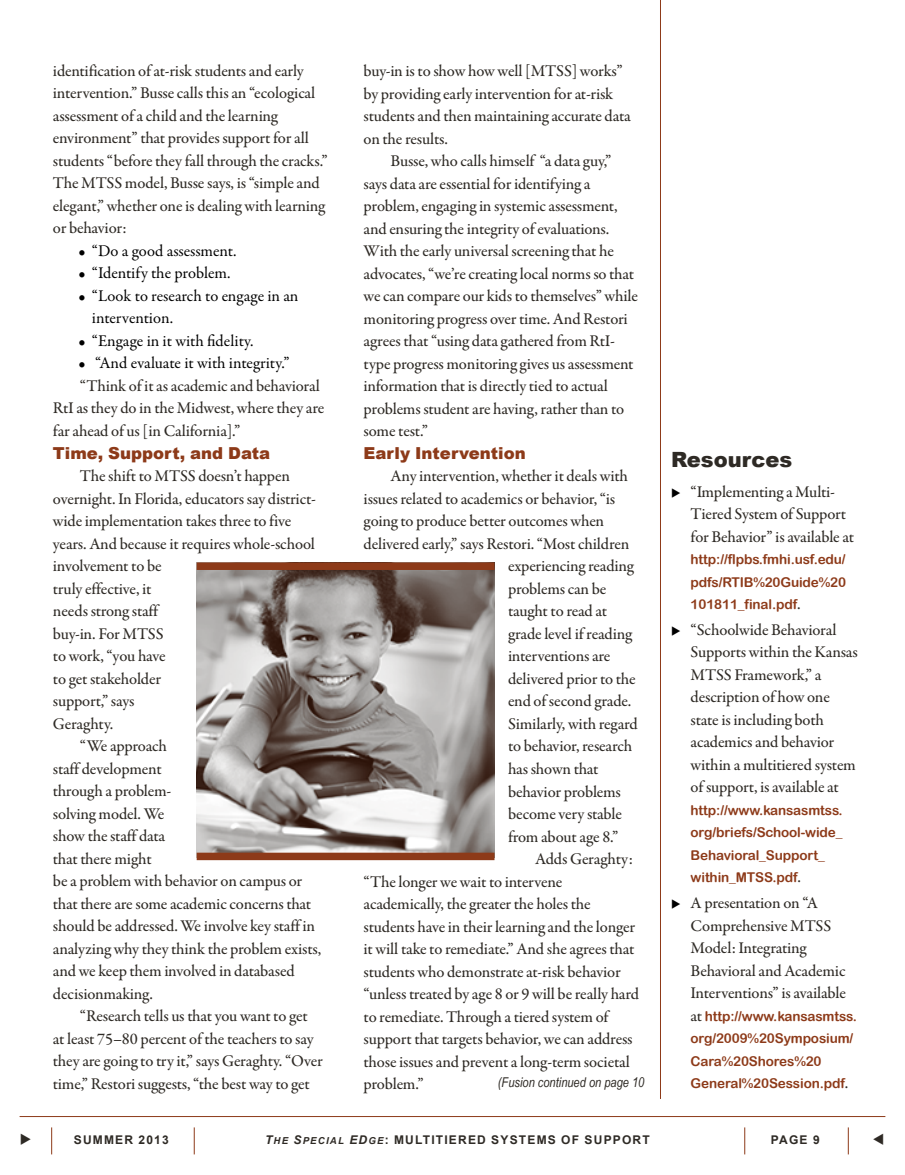
<style>
.page{position:relative;width:905px;height:1175px;background:#fff}
.page>*{position:absolute;margin:0;border:0;box-sizing:border-box;transform-origin:0 0}
.t1{font:900 21px "Arial";color:#2e2a25}
.t2{font:500 16.5px/22.5px "Garamond Premr Pro";letter-spacing:-.015em;color:#2e2a25}
.t3{font:16.5px/22.5px "Garamond Premr Pro";letter-spacing:-.005em;color:#000}
.t4{font:900 16.5px "Arial";color:#8d3a19}
.t5{font:13.5px/22.5px "Arial Rounded MT Bold";letter-spacing:-.01em;color:#8d3a19}
.t6{font:italic 13.5px "Arial Narrow";color:#2e2a25}
.t7{font:700 12px "Arial";letter-spacing:.1em;color:#2e2a25}
.s1{font-family:"Garamond Premr Pro";font-weight:500;font-size:16.5px;color:#2e2a25}
.s2{font-family:"Arial Bold Italic MT SC800";font-weight:400}
.s3{font-family:"Arial Bold Italic MT SC800";font-weight:400;font-size:9.6px}
</style>
<div class="page">
<svg style="left:51px;top:1127px;width:1px;height:27px"></svg>
<svg style="left:744px;top:1127px;width:1px;height:27px"></svg>
<svg style="left:847px;top:1127px;width:1px;height:27px"></svg>
<hr style="left:20px;top:1116px;width:865px;height:1px;background:#8d3a19">
<hr style="left:660px;top:0;width:1px;height:1099px;background:#8d3a19">
<img style="left:197px;top:570px;width:297px;height:282px">
<div style="left:197px;top:562px;width:297px;height:8px;background:#8d3a19"></div>
<div style="left:197px;top:852px;width:297px;height:8px;background:#8d3a19"></div>
<svg style="left:194px;top:1127px;width:1px;height:28px"></svg>
<p class="t2" style="left:53px;top:60px;width:276px">identification of at-risk students and early intervention.” Busse calls this an “ecological assessment of a child and the learning environment” that provides support for all students “before they fall through the cracks.” The MTSS model, Busse says, is “simple and elegant,” whether one is dealing with learning or behavior:</p>
<p class="t3" style="left:78px;top:240px;width:160px">• “Do a good assessment.</p>
<p class="t3" style="left:78px;top:262px;width:154px">• “Identify the problem.</p>
<p class="t3" style="left:92px;top:285px;width:208px;text-indent:-13px">• “Look to research to engage in an intervention.</p>
<p class="t3" style="left:78px;top:330px;width:176px">• “Engage in it with fidelity.</p>
<p class="t3" style="left:78px;top:352px;width:212px">• “And evaluate it with integrity.”</p>
<p class="t2" style="left:53px;top:375px;width:273px;text-indent:27px">“Think of it as academic and behavioral<br>RtI as they do in the Midwest, where they are far ahead of us [in California].”</p>
<p class="t4" style="left:53px;top:443px;width:219px">Time, Support, and Data</p>
<p class="t2" style="left:80px;top:465px;width:211px">The shift to MTSS doesn’t happen</p>
<p class="t2" style="left:53px;top:487px;width:264px">overnight. In Florida, educators say district-</p>
<p class="t2" style="left:53px;top:510px;width:240px">wide implementation takes three to five</p>
<p class="t2" style="left:53px;top:532px;width:263px">years. And because it requires whole-school</p>
<p class="t2" style="left:53px;top:555px;width:110px">involvement to be</p>
<p class="t2" style="left:53px;top:577px;width:100px">truly effective, it</p>
<p class="t2" style="left:53px;top:600px;width:107px">needs strong staff</p>
<p class="t2" style="left:53px;top:622px;width:112px">buy-in. For MTSS</p>
<p class="t2" style="left:53px;top:645px;width:114px">to work, “you have</p>
<p class="t2" style="left:53px;top:667px;width:110px">to get stakeholder</p>
<p class="t2" style="left:53px;top:690px;width:83px">support,” says</p>
<p class="t2" style="left:53px;top:712px;width:62px">Geraghty.</p>
<p class="t2" style="left:80px;top:735px;width:89px">“We approach</p>
<p class="t2" style="left:53px;top:757px;width:110px">staff development</p>
<p class="t2" style="left:53px;top:780px;width:120px">through a problem-</p>
<p class="t2" style="left:53px;top:802px;width:113px">solving model. We</p>
<p class="t2" style="left:53px;top:825px;width:114px">show the staff data</p>
<p class="t2" style="left:53px;top:847px;width:100px">that there might</p>
<p class="t2" style="left:53px;top:870px;width:251px">be a problem with behavior on campus or</p>
<p class="t2" style="left:53px;top:892px;width:260px">that there are some academic concerns that</p>
<p class="t2" style="left:53px;top:915px;width:264px">should be addressed. We involve key staff in</p>
<p class="t2" style="left:53px;top:937px;width:270px">analyzing why they think the problem exists,</p>
<p class="t2" style="left:53px;top:960px;width:243px">and we keep them involved in databased</p>
<p class="t2" style="left:53px;top:982px;width:102px">decisionmaking.</p>
<p class="t2" style="left:80px;top:1005px;width:229px">“Research tells us that you want to get</p>
<p class="t2" style="left:53px;top:1027px;width:262px">at least 75–80 percent of the teachers to say</p>
<p class="t2" style="left:53px;top:1050px;width:271px">they are going to try it,” says Geraghty. “Over</p>
<p class="t2" style="left:53px;top:1072px;width:258px">time,” Restori suggests, “the best way to get</p>
<p class="t2" style="left:363px;top:60px;width:269px">buy-in is to show how well [MTSS] works” by providing early intervention for at-risk students and then maintaining accurate data on the results.</p>
<p class="t2" style="left:363px;top:150px;width:276px;text-indent:27px">Busse, who calls himself “a data guy,” says data are essential for identifying a problem, engaging in systemic assessment, and ensuring the integrity of evaluations.<br>With the early universal screening that he advocates, “we’re creating local norms so that we can compare our kids to themselves” while monitoring progress over time. And Restori agrees that “using data gathered from RtI&shy;type progress monitoring gives us assessment information that is directly tied to actual problems student are having, rather than to some test.”</p>
<p class="t4" style="left:363px;top:444px;width:164px">Early Intervention</p>
<p class="t2" style="left:390px;top:465px;width:239px">Any intervention, whether it deals with</p>
<p class="t2" style="left:363px;top:488px;width:253px">issues related to academics or behavior, “is</p>
<p class="t2" style="left:363px;top:510px;width:242px">going to produce better outcomes when</p>
<p class="t2" style="left:363px;top:533px;width:267px">delivered early,” says Restori. “Most children</p>
<p class="t2" style="left:508px;top:555px;width:127px">experiencing reading</p>
<p class="t2" style="left:508px;top:578px;width:100px">problems can be</p>
<p class="t2" style="left:508px;top:600px;width:101px">taught to read at</p>
<p class="t2" style="left:508px;top:623px;width:125px">grade level if reading</p>
<p class="t2" style="left:508px;top:645px;width:104px">interventions are</p>
<p class="t2" style="left:508px;top:668px;width:129px">delivered prior to the</p>
<p class="t2" style="left:508px;top:690px;width:125px">end of second grade.</p>
<p class="t2" style="left:508px;top:713px;width:131px">Similarly, with regard</p>
<p class="t2" style="left:508px;top:735px;width:126px">to behavior, research</p>
<p class="t2" style="left:508px;top:758px;width:92px">has shown that</p>
<p class="t2" style="left:508px;top:780px;width:114px">behavior problems</p>
<p class="t2" style="left:508px;top:803px;width:116px">become very stable</p>
<p class="t2" style="left:508px;top:825px;width:112px">from about age 8.”</p>
<p class="t2" style="left:535px;top:848px;width:99px">Adds Geraghty:</p>
<p class="t2" style="left:363px;top:870px;width:200px">“The longer we wait to intervene</p>
<p class="t2" style="left:363px;top:893px;width:229px">academically, the greater the holes the</p>
<p class="t2" style="left:363px;top:915px;width:273px">students have in their learning and the longer</p>
<p class="t2" style="left:363px;top:938px;width:272px">it will take to remediate.” And she agrees that</p>
<p class="t2" style="left:363px;top:960px;width:258px">students who demonstrate at-risk behavior</p>
<p class="t2" style="left:363px;top:983px;width:277px">“unless treated by age 8 or 9 will be really hard</p>
<p class="t2" style="left:363px;top:1005px;width:246px">to remediate. Through a tiered system of</p>
<p class="t2" style="left:363px;top:1028px;width:270px">support that targets behavior, we can address</p>
<p class="t2" style="left:363px;top:1050px;width:268px">those issues and prevent a long-term societal</p>
<p class="t2" style="left:363px;top:1073px;width:62px">problem.”</p>
<p class="t6" style="left:498px;top:1075px;width:148px">(Fusion continued on page 10</p>
<p class="t1" style="left:671px;top:448px;width:123px">Resources</p>
<p class="t2" style="left:690px;top:480px;width:165px">“Implementing a Multi-<br>Tiered System of Support for Behavior” is available at</p>
<p class="t5" style="left:690px;top:548px;width:157px;text-align:justify">http://flpbs.fmhi.usf.edu/ pdfs/RTIB%20Guide%20<br>101811_final.pdf<span class="s1">.</span></p>
<p class="t2" style="left:690px;top:618px;width:169px">“Schoolwide Behavioral<br>Supports within the Kansas<br>MTSS Framework,” a description of how one state is including both academics and behavior within a multitiered system of support, is available at</p>
<p class="t5" style="left:690px;top:798px;width:154px">http://www.kansasmtss. org/briefs/School-wide_<br>Behavioral_Support_ within_MTSS.pdf<span class="s1">.</span></p>
<p class="t2" style="left:690px;top:892px;width:157px">A presentation on “A<br>Comprehensive MTSS<br>Model: Integrating<br>Behavioral and Academic<br>Interventions” is available</p>
<p class="t5" style="left:690px;top:1004px;width:168px"><span class="s1">at</span> http://www.kansasmtss. org/2009%20Symposium/<br>Cara%20Shores%20<br>General%20Session.pdf<span class="s1">.</span></p>
<p class="t7" style="left:74px;top:1131px;width:97px">SUMMER 2013</p>
<p class="t7" style="left:265px;top:1131px;width:386px"><span class="s2">T</span><span class="s3">HE</span> <span class="s2">S</span><span class="s3">PECIAL</span> <span class="s2">ED</span><span class="s3">GE</span>: MULTITIERED SYSTEMS OF SUPPORT</p>
<p class="t7" style="left:770px;top:1131px;width:50px">PAGE 9</p>
</div>
